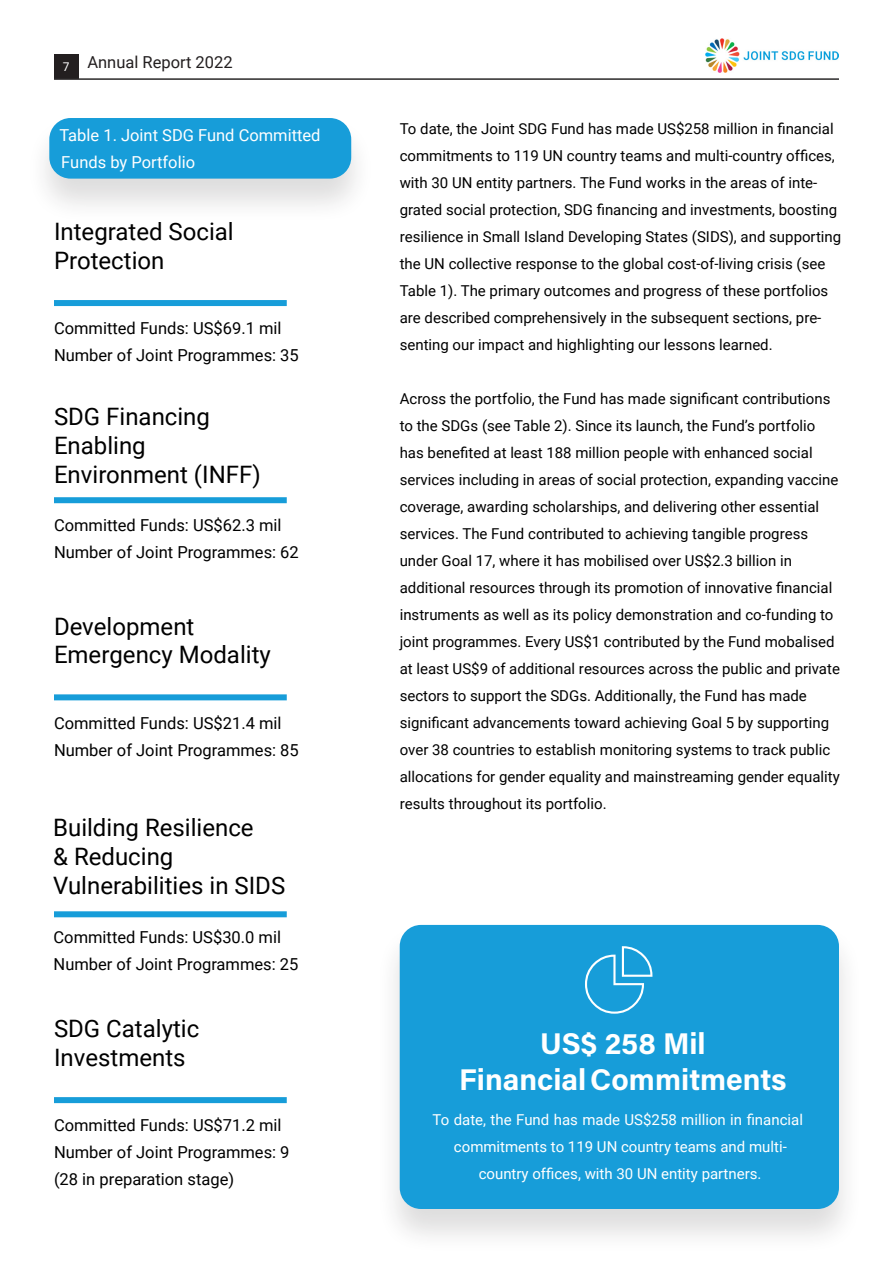
<style>
.page{position:relative;width:893px;height:1263px;background:#fff}
.page>*{position:absolute;margin:0;border:0;box-sizing:border-box;transform-origin:0 0}
.Paragraph_Style_69{font:30px "Acumin Variable Concept";color:#fff}
.Paragraph_Style_33{font:24px "Roboto";color:#000}
.Paragraph_Style_59{font:24px "Roboto";color:#000}
.Paragraph_Style_34{font:16.5px "Roboto";color:#000}
.Paragraph_Style_15{font:16.5px "Roboto";color:#fff}
.t1{font:16.5px "Roboto";color:#231f20}
.Paragraph_Style_15-2{font:15px/27px "Roboto";color:#000}
.Paragraph_Style_15-3{font:15px/27px "Roboto";color:#fff;text-align:center}
</style>
<div class="page">
<div style="left:54px;top:54px;width:24px;height:24px;background:#231f20"></div>
<hr style="left:54px;top:78px;width:785px;height:2px;background:#2b292a">
<img style="left:706px;top:38px;width:133px;height:35px">
<div style="left:54px;top:300px;width:233px;height:6px;background:#179dd9"></div>
<div style="left:54px;top:694px;width:233px;height:6px;background:#179dd9"></div>
<div style="left:54px;top:1097px;width:233px;height:6px;background:#179dd9"></div>
<div style="left:54px;top:497px;width:233px;height:6px;background:#179dd9"></div>
<div style="left:54px;top:911px;width:233px;height:6px;background:#179dd9"></div>
<div style="left:376px;top:922px;width:487px;height:332px;background:#231f20;opacity:.15"></div>
<div style="left:400px;top:925px;width:439px;height:284px;background:#179dd9;border-radius:21px"></div>
<svg style="left:585px;top:946px;width:67px;height:68px"></svg>
<div style="left:26px;top:115px;width:349px;height:109px;background:#231f20;opacity:.15"></div>
<div style="left:49px;top:118px;width:302px;height:61px;background:#179dd9;border-radius:21px"></div>
<p class="t1" style="left:63px;top:51px;width:171px"><sub>7</sub> Annual Report 2022</p>
<p class="Paragraph_Style_15" style="left:59px;top:123px;width:263px">Table 1. Joint SDG Fund Committed</p>
<p class="Paragraph_Style_15" style="left:61px;top:150px;width:135px">Funds by Portfolio</p>
<p class="Paragraph_Style_59" style="left:54px;top:215px;width:181px">Integrated Social</p>
<p class="Paragraph_Style_59" style="left:54px;top:244px;width:112px">Protection</p>
<p class="Paragraph_Style_34" style="left:54px;top:317px;width:229px">Committed Funds: US$69.1 mil</p>
<p class="Paragraph_Style_34" style="left:54px;top:344px;width:246px">Number of Joint Programmes: 35</p>
<p class="Paragraph_Style_33" style="left:54px;top:400px;width:158px">SDG Financing</p>
<p class="Paragraph_Style_33" style="left:54px;top:428px;width:93px">Enabling</p>
<p class="Paragraph_Style_33" style="left:54px;top:457px;width:208px">Environment (INFF)</p>
<p class="Paragraph_Style_34" style="left:54px;top:514px;width:229px">Committed Funds: US$62.3 mil</p>
<p class="Paragraph_Style_34" style="left:54px;top:541px;width:246px">Number of Joint Programmes: 62</p>
<p class="Paragraph_Style_33" style="left:54px;top:609px;width:142px">Development</p>
<p class="Paragraph_Style_33" style="left:54px;top:638px;width:218px">Emergency Modality</p>
<p class="Paragraph_Style_34" style="left:54px;top:711px;width:229px">Committed Funds: US$21.4 mil</p>
<p class="Paragraph_Style_34" style="left:54px;top:738px;width:246px">Number of Joint Programmes: 85</p>
<p class="Paragraph_Style_33" style="left:53px;top:810px;width:202px">Building Resilience</p>
<p class="Paragraph_Style_33" style="left:53px;top:839px;width:122px">&amp; Reducing</p>
<p class="Paragraph_Style_33" style="left:53px;top:868px;width:234px">Vulnerabilities in SIDS</p>
<p class="Paragraph_Style_34" style="left:54px;top:926px;width:229px">Committed Funds: US$30.0 mil</p>
<p class="Paragraph_Style_34" style="left:54px;top:953px;width:246px">Number of Joint Programmes: 25</p>
<p class="Paragraph_Style_33" style="left:54px;top:1012px;width:147px">SDG Catalytic</p>
<p class="Paragraph_Style_33" style="left:54px;top:1041px;width:133px">Investments</p>
<p class="Paragraph_Style_34" style="left:54px;top:1114px;width:229px">Committed Funds: US$71.2 mil</p>
<p class="Paragraph_Style_34" style="left:54px;top:1141px;width:237px">Number of Joint Programmes: 9</p>
<p class="Paragraph_Style_34" style="left:54px;top:1168px;width:182px">(28 in preparation stage)</p>
<p class="Paragraph_Style_15-2" style="left:400px;top:114px;width:435px">To date, the Joint SDG Fund has made US$258 million in financial</p>
<p class="Paragraph_Style_15-2" style="left:400px;top:141px;width:443px">commitments to 119 UN country teams and multi-country offices, with 30 UN entity partners. The Fund works in the areas of inte&shy;grated social protection, SDG financing and investments, boosting resilience in Small Island Developing States (SIDS), and supporting the UN collective response to the global cost-of-living crisis (see Table 1). The primary outcomes and progress of these portfolios are described comprehensively in the subsequent sections, pre&shy;senting our impact and highlighting our lessons learned.</p>
<p class="Paragraph_Style_15-2" style="left:400px;top:384px;width:432px">Across the portfolio, the Fund has made significant contributions to the SDGs (see Table 2). Since its launch, the Fund’s portfolio</p>
<p class="Paragraph_Style_15-2" style="left:400px;top:438px;width:414px">has benefited at least 188 million people with enhanced social</p>
<p class="Paragraph_Style_15-2" style="left:400px;top:465px;width:440px">services including in areas of social protection, expanding vaccine</p>
<p class="Paragraph_Style_15-2" style="left:400px;top:492px;width:421px">coverage, awarding scholarships, and delivering other essential services. The Fund contributed to achieving tangible progress</p>
<p class="Paragraph_Style_15-2" style="left:400px;top:546px;width:394px">under Goal 17, where it has mobilised over US$2.3 billion in</p>
<p class="Paragraph_Style_15-2" style="left:400px;top:573px;width:442px">additional resources through its promotion of innovative financial instruments as well as its policy demonstration and co-funding to joint programmes. Every US$1 contributed by the Fund mobalised at least US$9 of additional resources across the public and private sectors to support the SDGs. Additionally, the Fund has made</p>
<p class="Paragraph_Style_15-2" style="left:400px;top:708px;width:442px">significant advancements toward achieving Goal 5 by supporting over 38 countries to establish monitoring systems to track public allocations for gender equality and mainstreaming gender equality results throughout its portfolio.</p>
<p class="Paragraph_Style_69" style="left:540px;top:1023px;width:167px">US$ 258 Mil</p>
<p class="Paragraph_Style_69" style="left:459px;top:1059px;width:329px">Financial Commitments</p>
<p class="Paragraph_Style_15-3" style="left:433px;top:1105px;width:372px">To date, the Fund has made US$258 million in financial commitments to 119 UN country teams and multi-</p>
<p class="Paragraph_Style_15-3" style="left:479px;top:1159px;width:284px">country offices, with 30 UN entity partners.</p>
</div>
